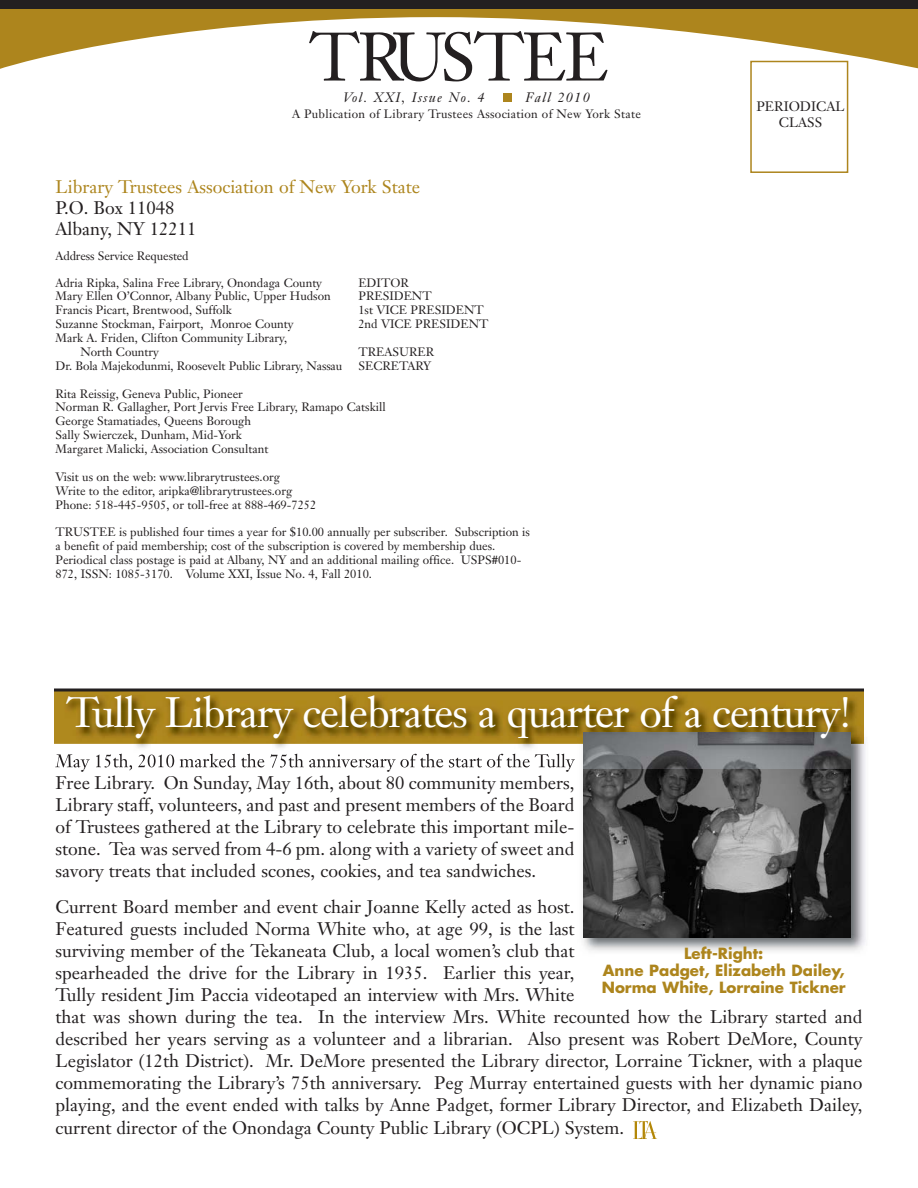
<style>
.page{position:relative;width:918px;height:1188px;background:#fff}
.page>*{position:absolute;margin:0;border:0;box-sizing:border-box;transform-origin:0 0}
.t1{font:67.5px "Janson Text";letter-spacing:-.025em;color:#231f20;scale:.95 1}
.t2{font:42px "Janson Text";letter-spacing:-.025em;color:#fff}
.t3{font:18px/22px "Janson Text";color:#231f20}
.t4{font:18px "Janson Text";color:#ad851d}
.t5{font:700 15px/16.6px "Futura";color:#ad851d;text-align:center}
.t6{font:italic 13.5px "Janson Text";letter-spacing:.105em;color:#231f20}
.t7{font:13.5px/16.5px "Janson Text";color:#231f20;text-align:center}
.t8{font:12px/14px "Janson Text";color:#231f20}
.t9{font:12px "Janson Text";letter-spacing:.025em;color:#231f20}
</style>
<div class="page">
<svg style="left:0;top:9px;width:918px;height:64px"></svg>
<div style="left:0;top:0;width:918px;height:9px;background:#231f20"></div>
<div style="left:752px;top:62px;width:95px;height:109px;background:#fff"></div>
<div style="left:750px;top:61px;width:98px;height:112px;border:2px solid #ad851d"></div>
<div style="left:503px;top:93px;width:9px;height:9px;background:#ad851d"></div>
<img style="left:582px;top:768px;width:284px;height:183px">
<img style="left:584px;top:768px;width:266px;height:169px">
<img style="left:119px;top:744px;width:456px;height:24px">
<img style="left:54px;top:692px;width:810px;height:52px">
<img style="left:577px;top:726px;width:289px;height:42px">
<img style="left:584px;top:733px;width:266px;height:35px">
<img style="left:55px;top:754px;width:64px;height:14px">
<svg style="left:54px;top:688px;width:810px;height:4px;background:#4f473b"></svg>
<svg style="left:633px;top:1121px;width:24px;height:18px"></svg>
<h1 class="t1" style="left:310px;top:14px;width:316px">TRUSTEE</h1>
<p class="t6" style="left:343px;top:89px;width:143px">Vol. XXI, Issue No. 4</p>
<p class="t6" style="left:525px;top:89px;width:66px">Fall 2010</p>
<p class="t9" style="left:292px;top:106px;width:350px">A Publication of Library Trustees Association of New York State</p>
<p class="t4" style="left:56px;top:176px;width:366px">Library Trustees Association of New York State</p>
<p class="t3" style="left:56px;top:197px;width:143px;line-height:21px">P.O. Box 11048<br>Albany, NY 12211</p>
<p class="t8" style="left:56px;top:249px;width:135px">Address Service Requested</p>
<p class="t8" style="left:56px;top:275px;width:268px">Adria Ripka, Salina Free Library, Onondaga County</p>
<p class="t8" style="left:358px;top:275px;width:52px">EDITOR</p>
<p class="t8" style="left:56px;top:289px;width:277px">Mary Ellen O’Connor, Albany Public, Upper Hudson</p>
<p class="t8" style="left:358px;top:289px;width:75px">PRESIDENT</p>
<p class="t8" style="left:56px;top:303px;width:178px">Francis Picart, Brentwood, Suffolk</p>
<p class="t8" style="left:358px;top:303px;width:127px">1st VICE PRESIDENT</p>
<p class="t8" style="left:56px;top:317px;width:240px">Suzanne Stockman, Fairport, Monroe County</p>
<p class="t8" style="left:358px;top:317px;width:132px">2nd VICE PRESIDENT</p>
<p class="t8" style="left:80px;top:331px;width:208px;text-indent:-25px">Mark A. Friden, Clifton Community Library,<br>North Country</p>
<p class="t8" style="left:358px;top:345px;width:77px">TREASURER</p>
<p class="t8" style="left:56px;top:359px;width:288px">Dr. Bola Majekodunmi, Roosevelt Public Library, Nassau</p>
<p class="t8" style="left:358px;top:359px;width:74px">SECRETARY</p>
<p class="t8" style="left:56px;top:386px;width:332px">Rita Reissig, Geneva Public, Pioneer<br>Norman R. Gallagher, Port Jervis Free Library, Ramapo Catskill George Stamatiades, Queens Borough<br>Sally Swierczek, Dunham, Mid-York<br>Margaret Malicki, Association Consultant</p>
<p class="t8" style="left:56px;top:470px;width:262px">Visit us on the web: www.librarytrustees.org<br>Write to the editor, aripka@librarytrustees.org<br>Phone: 518-445-9505, or toll-free at 888-469-7252</p>
<p class="t8" style="left:56px;top:525px;width:476px">TRUSTEE is published four times a year for $10.00 annually per subscriber. Subscription is a benefit of paid membership; cost of the subscription is covered by membership dues.<br>Periodical class postage is paid at Albany, NY and an additional mailing office. USPS#010- 872, ISSN: 1085-3170. Volume XXI, Issue No. 4, Fall 2010.</p>
<p class="t7" style="left:756px;top:98px;width:90px">PERIODICAL<br>CLASS</p>
<h2 class="t2" style="left:66px;top:686px;width:787px">Tully Library celebrates a quarter of a century!</h2>
<p class="t3" style="left:56px;top:772px;width:521px;text-align:justify">Free Library. On Sunday, May 16th, about 80 community members, Library staff, volunteers, and past and present members of the Board of Trustees gathered at the Library to celebrate this important mile&shy;stone. Tea was served from 4-6 pm. along with a variety of sweet and savory treats that included scones, cookies, and tea sandwiches.</p>
<p class="t3" style="left:56px;top:896px;width:809px">Current Board member and event chair Joanne Kelly acted as host.<br>Featured guests included Norma White who, at age 99, is the last<br>surviving member of the Tekaneata Club, a local women’s club that<br>spearheaded the drive for the Library in 1935. Earlier this year,<br>Tully resident Jim Paccia videotaped an interview with Mrs. White<br>that was shown during the tea. In the interview Mrs. White recounted how the Library started and described her years serving as a volunteer and a librarian. Also present was Robert DeMore, County Legislator (12th District). Mr. DeMore presented the Library director, Lorraine Tickner, with a plaque commemorating the Library’s 75th anniversary. Peg Murray entertained guests with her dynamic piano playing, and the event ended with talks by Anne Padget, former Library Director, and Elizabeth Dailey, current director of the Onondaga County Public Library (OCPL) System.</p>
<p class="t5" style="left:602px;top:945px;width:245px">Left-Right:<br>Anne Padget, Elizabeth Dailey,<br>Norma White, Lorraine Tickner</p>
</div>
